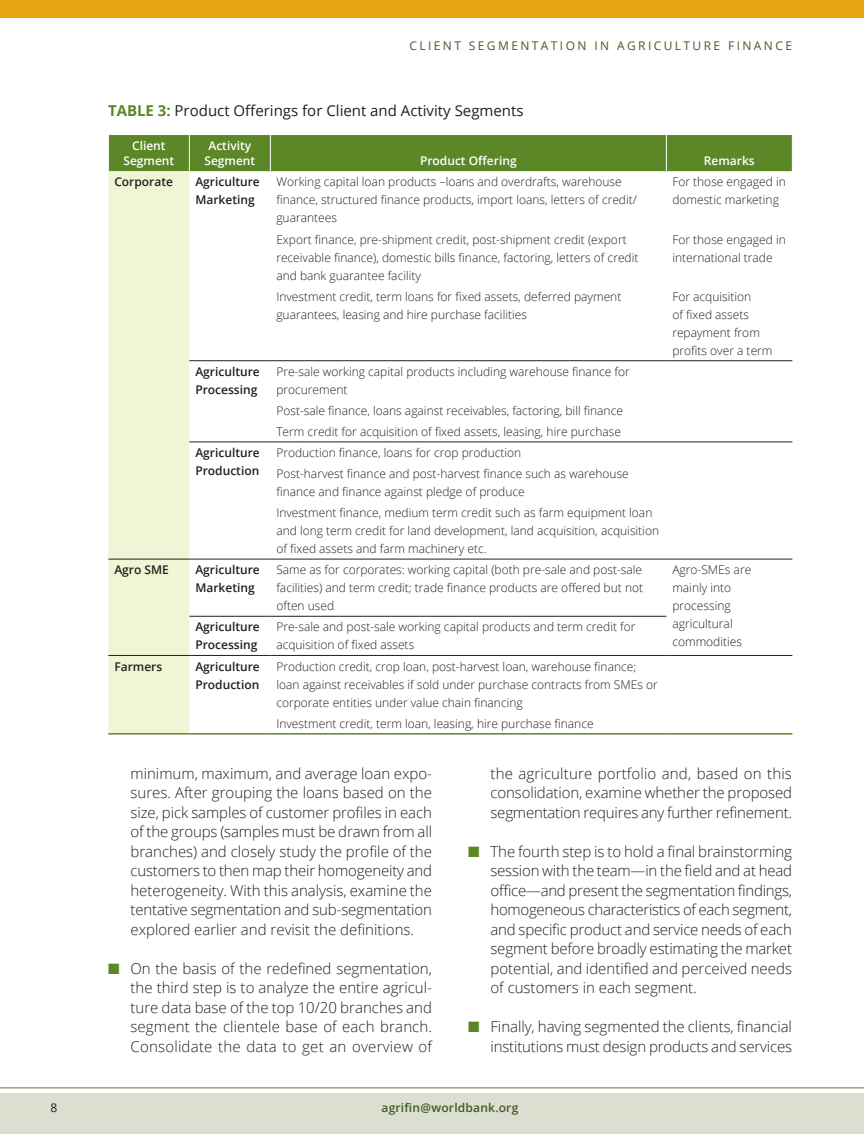
<style>
.page{position:relative;width:864px;height:1134px;background:#fff}
.page>*{position:absolute;margin:0;border:0;box-sizing:border-box;transform-origin:0 0}
.t1{font:300 15px/19.5px "Open Sans";color:#231f20;text-align:justify}
.t2{font:15px "Open Sans";color:#231f20}
.table_body{font:300 12px/18px "Open Sans";color:#231f20}
.table_body-2{font:600 12px/18px "Open Sans";color:#231f20}
.table_header{font:600 12px/15px "Open Sans";color:#fff;text-align:center}
.t3{font:12px "Open Sans";letter-spacing:.2em;color:#425b29}
.t4{font:600 12px "Open Sans";letter-spacing:.015em;color:#425b29}
.t5{font:12px "Open Sans";color:#231f20}
.s1{font-weight:700;color:#5c8727}
.s2{color:#5c8727}
</style>
<div class="page">
<div style="left:0;top:1094px;width:864px;height:40px;background:#dcdecf"></div>
<hr style="left:0;top:1088px;width:864px;height:1px;background:#5c8727">
<div style="left:0;top:0;width:864px;height:18px;background:#e7a512"></div>
<div style="left:109px;top:135px;width:683px;height:36px;background:#5c8727"></div>
<div style="left:108px;top:171px;width:81px;height:562px;background:#f0f5d5"></div>
<hr style="left:189px;top:135px;width:1px;height:36px;background:#fff">
<hr style="left:270px;top:135px;width:1px;height:36px;background:#fff">
<hr style="left:666px;top:135px;width:1px;height:36px;background:#fff">
<hr style="left:189px;top:360px;width:81px;height:1px;background:#231f20">
<hr style="left:270px;top:360px;width:396px;height:1px;background:#231f20">
<hr style="left:666px;top:360px;width:126px;height:1px;background:#231f20">
<hr style="left:189px;top:442px;width:81px;height:1px;background:#231f20">
<hr style="left:270px;top:442px;width:396px;height:1px;background:#231f20">
<hr style="left:666px;top:442px;width:126px;height:1px;background:#231f20">
<hr style="left:189px;top:559px;width:81px;height:1px;background:#231f20">
<hr style="left:270px;top:559px;width:396px;height:1px;background:#231f20">
<hr style="left:666px;top:559px;width:126px;height:1px;background:#231f20">
<hr style="left:108px;top:559px;width:81px;height:1px;background:#231f20">
<hr style="left:108px;top:655px;width:81px;height:1px;background:#231f20">
<hr style="left:666px;top:655px;width:126px;height:1px;background:#231f20">
<hr style="left:108px;top:733px;width:81px;height:2px;background:#5c8727">
<hr style="left:189px;top:733px;width:81px;height:2px;background:#5c8727">
<hr style="left:270px;top:733px;width:396px;height:2px;background:#5c8727">
<hr style="left:666px;top:733px;width:126px;height:2px;background:#5c8727">
<hr style="left:189px;top:616px;width:81px;height:1px;background:#231f20">
<hr style="left:270px;top:616px;width:396px;height:1px;background:#231f20">
<hr style="left:189px;top:655px;width:81px;height:1px;background:#231f20">
<hr style="left:270px;top:655px;width:396px;height:1px;background:#231f20">
<p class="t3" style="left:410px;top:37px;width:384px">CLIENT SEGMENTATION IN AGRICULTURE FINANCE</p>
<p class="t2" style="left:108px;top:100px;width:417px"><span class="s1">TABLE 3:</span> Product Offerings for Client and Activity Segments</p>
<p class="table_header" style="left:123px;top:138px;width:52px">Client<br>Segment</p>
<p class="table_header" style="left:204px;top:138px;width:52px">Activity<br>Segment</p>
<p class="table_header" style="left:420px;top:153px;width:98px">Product Offering</p>
<p class="table_header" style="left:704px;top:153px;width:52px">Remarks</p>
<p class="table_body-2" style="left:114px;top:173px;width:60px">Corporate</p>
<p class="table_body-2" style="left:195px;top:173px;width:66px">Agriculture<br>Marketing</p>
<p class="table_body" style="left:276px;top:173px;width:362px">Working capital loan products –loans and overdrafts, warehouse finance, structured finance products, import loans, letters of credit/ guarantees</p>
<p class="table_body" style="left:672px;top:173px;width:115px">For those engaged in domestic marketing</p>
<p class="table_body" style="left:276px;top:230px;width:364px">Export finance, pre-shipment credit, post-shipment credit (export receivable finance), domestic bills finance, factoring, letters of credit and bank guarantee facility</p>
<p class="table_body" style="left:672px;top:230px;width:115px">For those engaged in international trade</p>
<p class="table_body" style="left:276px;top:287px;width:347px">Investment credit, term loans for fixed assets, deferred payment guarantees, leasing and hire purchase facilities</p>
<p class="table_body" style="left:672px;top:287px;width:102px">For acquisition<br>of fixed assets repayment from profits over a term</p>
<p class="table_body-2" style="left:195px;top:362px;width:66px">Agriculture<br>Processing</p>
<p class="table_body" style="left:276px;top:362px;width:355px">Pre-sale working capital products including warehouse finance for procurement</p>
<p class="table_body" style="left:276px;top:401px;width:348px">Post-sale finance, loans against receivables, factoring, bill finance</p>
<p class="table_body" style="left:276px;top:422px;width:346px">Term credit for acquisition of fixed assets, leasing, hire purchase</p>
<p class="table_body-2" style="left:195px;top:443px;width:66px">Agriculture<br>Production</p>
<p class="table_body" style="left:276px;top:443px;width:247px">Production finance, loans for crop production</p>
<p class="table_body" style="left:276px;top:464px;width:354px">Post-harvest finance and post-harvest finance such as warehouse finance and finance against pledge of produce</p>
<p class="table_body" style="left:276px;top:503px;width:384px">Investment finance, medium term credit such as farm equipment loan and long term credit for land development, land acquisition, acquisition of fixed assets and farm machinery etc.</p>
<p class="table_body-2" style="left:114px;top:561px;width:56px">Agro SME</p>
<p class="table_body-2" style="left:195px;top:561px;width:66px">Agriculture<br>Marketing</p>
<p class="table_body" style="left:276px;top:561px;width:368px;text-align:justify">Same as for corporates: working capital (both pre-sale and post-sale facilities) and term credit; trade finance products are offered but not often used</p>
<p class="table_body" style="left:672px;top:561px;width:80px">Agro-SMEs are mainly into processing agricultural commodities</p>
<p class="table_body-2" style="left:195px;top:618px;width:66px">Agriculture<br>Processing</p>
<p class="table_body" style="left:276px;top:618px;width:361px">Pre-sale and post-sale working capital products and term credit for acquisition of fixed assets</p>
<p class="table_body-2" style="left:114px;top:657px;width:49px">Farmers</p>
<p class="table_body-2" style="left:195px;top:657px;width:66px">Agriculture<br>Production</p>
<p class="table_body" style="left:276px;top:657px;width:383px">Production credit, crop loan, post-harvest loan, warehouse finance; loan against receivables if sold under purchase contracts from SMEs or corporate entities under value chain financing</p>
<p class="table_body" style="left:276px;top:714px;width:319px">Investment credit, term loan, leasing, hire purchase finance</p>
<p class="t1" style="left:130px;top:763px;width:303px">minimum, maximum, and average loan expo&shy;sures. After grouping the loans based on the size, pick samples of customer profiles in each of the groups (samples must be drawn from all branches) and closely study the profile of the customers to then map their homogeneity and heterogeneity. With this analysis, examine the tentative segmentation and sub-segmentation explored earlier and revisit the definitions.</p>
<p class="t1" style="left:130px;top:958px;width:303px;text-indent:-22px"><span class="s2">■</span> On the basis of the redefined segmentation, the third step is to analyze the entire agricul&shy;ture data base of the top 10/20 branches and segment the clientele base of each branch.<br>Consolidate the data to get an overview of</p>
<p class="t1" style="left:490px;top:763px;width:303px">the agriculture portfolio and, based on this consolidation, examine whether the proposed segmentation requires any further refinement.</p>
<p class="t1" style="left:490px;top:841px;width:303px;text-indent:-22px"><span class="s2">■</span> The fourth step is to hold a final brainstorming session with the team—in the field and at head office—and present the segmentation findings, homogeneous characteristics of each segment, and specific product and service needs of each segment before broadly estimating the market potential, and identified and perceived needs of customers in each segment.</p>
<p class="t1" style="left:468px;top:1016px;width:326px;text-align:right"><span class="s2">■</span> Finally, having segmented the clients, financial institutions must design products and services</p>
<p class="t5" style="left:51px;top:1099px;width:8px">8</p>
<p class="t4" style="left:382px;top:1099px;width:138px">agrifin@worldbank.org</p>
</div>
